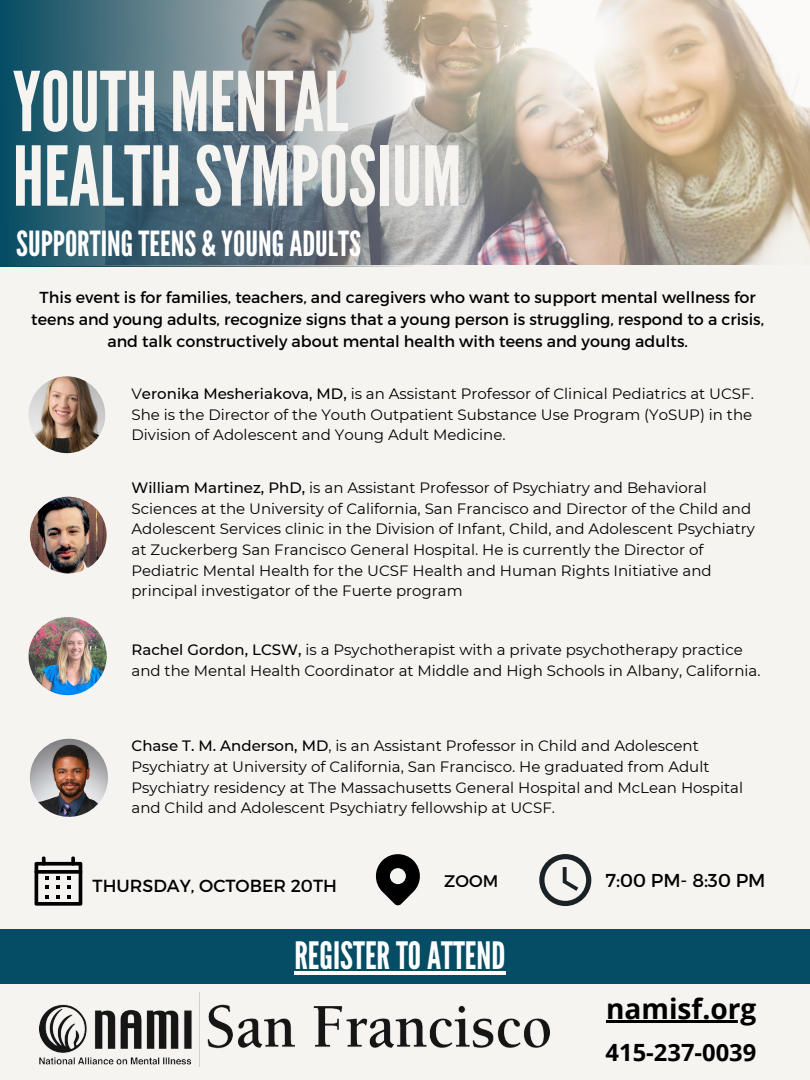
<style>
.page{position:relative;width:810px;height:1080px;background:#f6f4f1}
.page>*{position:absolute;margin:0;border:0;box-sizing:border-box;transform-origin:0 0}
.t1{font:82.25px/74.5px "League Gothic";color:#f6f4f1}
.t2{font:37.69px "League Gothic";color:#fff}
.t3{font:34.56px "League Gothic";color:#fff}
.t4{font:700 28.06px "Open Sans";color:#000}
.t5{font:700 23.75px "Open Sans";color:#000}
.t6{font:18.69px "Montserrat";color:#000}
.t7{font:17.5px "Montserrat";color:#000}
.t8{font:16.81px "Montserrat";color:#000}
.t9{font:15.94px/22px "Montserrat";color:#000;text-align:center}
.t10{font:15px/20.6px "Montserrat";color:#000}
.s1{font-weight:500}
</style>
<div class="page">
<img style="left:414px;top:0;width:396px;height:265px">
<svg style="left:0;top:0;width:414px;height:266px;background:#607a84"></svg>
<svg style="left:35px;top:856px;width:47px;height:50px"></svg>
<svg style="left:376px;top:854px;width:44px;height:51px"></svg>
<svg style="left:539px;top:854px;width:52px;height:52px"></svg>
<div style="left:0;top:929px;width:810px;height:55px;background:#054d64"></div>
<img style="left:39px;top:993px;width:511px;height:73px">
<img style="left:29px;top:376px;width:76px;height:77px;border-radius:50%">
<img style="left:29px;top:617px;width:78px;height:78px;border-radius:50%">
<img style="left:30px;top:497px;width:77px;height:76px;border-radius:50%">
<img style="left:30px;top:739px;width:78px;height:78px;border-radius:50%">
<hr style="left:294px;top:972px;width:211px;height:3px;background:#fff">
<hr style="left:606px;top:1020px;width:150px;height:3px;background:#000">
<h1 class="t1" style="left:13px;top:66px;width:451px">YOUTH MENTAL<br>HEALTHSYMPOSIUM</h1>
<h3 class="t3" style="left:16px;top:224px;width:346px">SUPPORTINGTEENS &amp; YOUNGADULTS</h3>
<p class="t9" style="left:31px;top:285px;width:734px">This event is for families, teachers, and caregivers who want to support mental wellness for teens and young adults, recognize signs that a young person is struggling, respond to a crisis, and talk constructively about mental health with teens and young adults.</p>
<p class="t10" style="left:131px;top:383px;width:624px;text-align:justify">V<span class="s1">eronika Mesheriakova, MD,</span> is an Assistant Professor of Clinical Pediatrics at UCSF.<br>She is the Director of the Youth Outpatient Substance Use Program (YoSUP) in the Division of Adolescent and Young Adult Medicine.</p>
<p class="t10" style="left:131px;top:477px;width:625px"><span class="s1">William Martinez, PhD,</span> is an Assistant Professor of Psychiatry and Behavioral Sciences at the University of California, San Francisco and Director of the Child and Adolescent Services clinic in the Division of Infant, Child, and Adolescent Psychiatry at Zuckerberg San Francisco General Hospital. He is currently the Director of Pediatric Mental Health for the UCSF Health and Human Rights Initiative and principal investigator of the Fuerte program</p>
<p class="t10" style="left:131px;top:640px;width:631px"><span class="s1">Rachel Gordon, LCSW,</span> is a Psychotherapist with a private psychotherapy practice and the Mental Health Coordinator at Middle and High Schools in Albany, California.</p>
<p class="t10" style="left:131px;top:736px;width:613px"><span class="s1">Chase T. M. Anderson, MD</span>, is an Assistant Professor in Child and Adolescent Psychiatry at University of California, San Francisco. He graduated from Adult Psychiatry residency at The Massachusetts General Hospital and McLean Hospital and Child and Adolescent Psychiatry fellowship at UCSF.</p>
<p class="t7" style="left:93px;top:875px;width:246px">THURSDAY, OCTOBER 20TH</p>
<p class="t8" style="left:444px;top:870px;width:55px">ZOOM</p>
<p class="t6" style="left:606px;top:868px;width:161px">7:00 PM- 8:30 PM</p>
<h2 class="t2" style="left:294px;top:934px;width:213px">REGISTERTOATTEND</h2>
<h3 class="t4" style="left:606px;top:989px;width:152px">namisf.org</h3>
<h3 class="t5" style="left:606px;top:1036px;width:152px">415-237-0039</h3>
</div>
